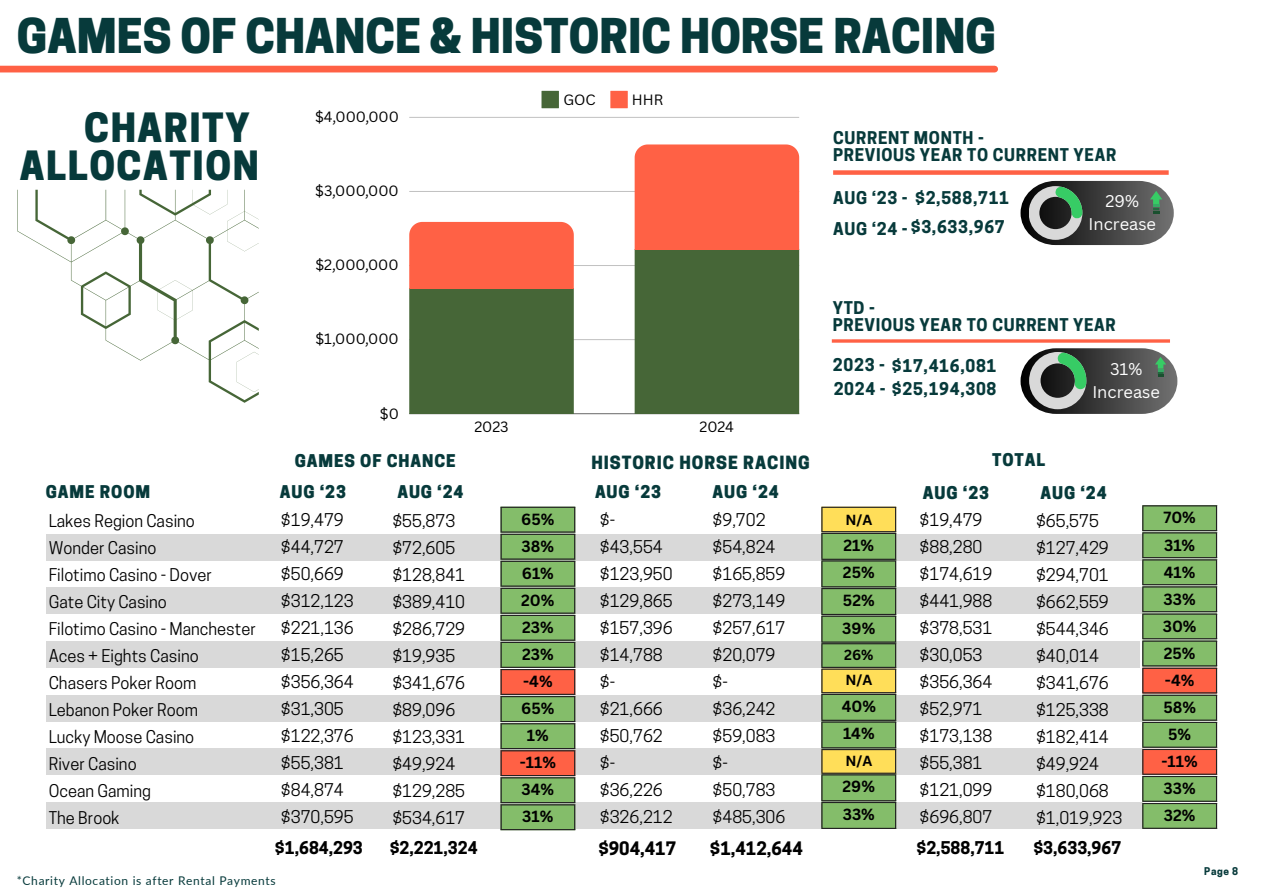
<style>
.page{position:relative;width:1263px;height:894px;background:#fff}
.page>*{position:absolute;margin:0;border:0;box-sizing:border-box;transform-origin:0 0}
.t1{font:800 45px "Cooper Hewitt";color:#073a3b}
.t2{font:800 37.8px/38.1px "Cooper Hewitt";letter-spacing:.04em;color:#073a3b;text-align:right}
.t3{font:700 17.4px "Cooper Hewitt";color:#000}
.t4{font:800 17.1px "Cooper Hewitt";letter-spacing:.055em;color:#073a3b}
.t5{font:16.5px/27px "Cooper Hewitt";color:#000}
.t6{font:700 16.5px/16.8px "Cooper Hewitt";letter-spacing:.04em;color:#073a3b}
.t7{font:800 16.5px "Cooper Hewitt";letter-spacing:.055em;color:#073a3b}
.t8{font:700 16.5px "Cooper Hewitt";color:#000}
.t9{font:16.5px/22.5px "Canva Sans";color:#fff;text-align:center}
.t10{font:700 15.75px "Canva Sans";color:#000}
.t11{font:14.55px "Canva Sans";color:#000}
.t12{font:700 14.25px "Canva Sans";color:#000}
.t13{font:12px "Lato";letter-spacing:.055em;color:#073a3b}
.t14{font:700 10.05px "Cooper Hewitt";color:#073a3b}
</style>
<div class="page">
<div style="left:0;top:66px;width:995px;height:6px;background:#ff6145"></div>
<div style="left:46px;top:534px;width:1096px;height:26px;background:#d9d9d9"></div>
<div style="left:46px;top:587px;width:1096px;height:27px;background:#d9d9d9"></div>
<div style="left:46px;top:641px;width:1094px;height:26px;background:#d9d9d9"></div>
<div style="left:46px;top:694px;width:1096px;height:27px;background:#d9d9d9"></div>
<div style="left:46px;top:748px;width:1096px;height:26px;background:#d9d9d9"></div>
<div style="left:46px;top:801px;width:1096px;height:27px;background:#d9d9d9"></div>
<svg style="left:500px;top:506px;width:75px;height:322px;background:#90a262"></svg>
<hr style="left:500px;top:804px;width:75px;height:1px;background:#222">
<hr style="left:500px;top:828px;width:75px;height:2px;background:#222">
<svg style="left:541px;top:91px;width:18px;height:17px"></svg>
<svg style="left:610px;top:91px;width:18px;height:17px"></svg>
<hr style="left:409px;top:413px;width:390px;height:1px;background:#000;opacity:.6">
<hr style="left:409px;top:339px;width:390px;height:1px;background:#c7c7c7">
<hr style="left:409px;top:265px;width:390px;height:1px;background:#c2c2c2">
<hr style="left:409px;top:191px;width:390px;height:1px;background:#c2c2c2">
<hr style="left:409px;top:117px;width:390px;height:1px;background:#c8c8c8">
<svg style="left:409px;top:222px;width:165px;height:191px;background:#87653c"></svg>
<svg style="left:635px;top:144px;width:164px;height:269px;background:#8e643d"></svg>
<div style="left:833px;top:170px;width:336px;height:5px;background:#ff6145"></div>
<svg style="left:1020px;top:181px;width:154px;height:64px;background:#626964"></svg>
<svg style="left:821px;top:506px;width:75px;height:321px;background:#94b360"></svg>
<hr style="left:821px;top:801px;width:75px;height:1px;background:#222">
<hr style="left:821px;top:827px;width:75px;height:1px;background:#222">
<svg style="left:1142px;top:505px;width:75px;height:322px;background:#8d9f60"></svg>
<hr style="left:1142px;top:802px;width:75px;height:1px;background:#222">
<hr style="left:1142px;top:827px;width:75px;height:1px;background:#222">
<svg style="left:17px;top:190px;width:242px;height:212px"></svg>
<svg style="left:237px;top:352px;width:22px;height:40px"></svg>
<svg style="left:1020px;top:348px;width:157px;height:66px;background:#636b66"></svg>
<hr style="left:832px;top:339px;width:338px;height:3px;background:#ff6145">
<h1 class="t1" style="left:17px;top:20px;width:981px">GAMES OF CHANCE &amp; HISTORIC HORSE RACING</h1>
<h4 class="t2" style="left:20px;top:114px;width:240px">CHARITY<br>ALLOCATION</h4>
<h3 class="t7" style="left:46px;top:485px;width:106px">GAME ROOM</h3>
<p class="t5" style="left:49px;top:509px;width:209px">Lakes Region Casino<br>Wonder Casino<br>Filotimo Casino - Dover<br>Gate City Casino<br>Filotimo Casino - Manchester<br>Aces + Eights Casino<br>Chasers Poker Room<br>Lebanon Poker Room<br>Lucky Moose Casino<br>River Casino<br>Ocean Gaming<br>The Brook</p>
<p class="t11" style="left:315px;top:107px;width:85px">$4,000,000</p>
<p class="t11" style="left:315px;top:181px;width:85px">$3,000,000</p>
<p class="t11" style="left:315px;top:255px;width:85px">$2,000,000</p>
<p class="t11" style="left:315px;top:329px;width:85px">$1,000,000</p>
<p class="t11" style="left:380px;top:403px;width:21px">$0</p>
<h3 class="t7" style="left:295px;top:454px;width:162px">GAMES OF CHANCE</h3>
<p class="t7" style="left:280px;top:485px;width:68px">AUG ‘23</p>
<p class="t7" style="left:397px;top:485px;width:68px">AUG ‘24</p>
<p class="t11" style="left:563px;top:89px;width:34px">GOC</p>
<p class="t11" style="left:632px;top:89px;width:33px">HHR</p>
<h3 class="t6" style="left:833px;top:132px;width:285px">CURRENT MONTH -<br>PREVIOUS YEAR TO CURRENT YEAR</h3>
<h3 class="t6" style="left:833px;top:192px;width:177px">AUG ‘23 - $2,588,711</h3>
<h3 class="t6" style="left:833px;top:222px;width:76px">AUG ‘24 -</h3>
<h3 class="t6" style="left:911px;top:220px;width:96px">$3,633,967</h3>
<h5 class="t9" style="left:1088px;top:190px;width:69px">29%<br>Increase</h5>
<p class="t11" style="left:474px;top:416px;width:36px">2023</p>
<p class="t11" style="left:699px;top:416px;width:36px">2024</p>
<h3 class="t4" style="left:591px;top:455px;width:220px">HISTORIC HORSE RACING</h3>
<p class="t6" style="left:833px;top:301px;width:285px">YTD -<br>PREVIOUS YEAR TO CURRENT YEAR</p>
<p class="t6" style="left:833px;top:359px;width:165px">2023 - $17,416,081</p>
<p class="t6" style="left:834px;top:382px;width:164px">2024 - $25,194,308</p>
<p class="t7" style="left:992px;top:454px;width:55px">TOTAL</p>
<p class="t9" style="left:1092px;top:357px;width:69px">31%<br>Increase</p>
<p class="t7" style="left:595px;top:485px;width:68px">AUG ‘23</p>
<p class="t7" style="left:713px;top:485px;width:68px">AUG ‘24</p>
<p class="t7" style="left:923px;top:486px;width:68px">AUG ‘23</p>
<p class="t7" style="left:1040px;top:486px;width:68px">AUG ‘24</p>
<p class="t5" style="left:281px;top:507px;width:74px">$19,479 $44,727 $50,669 $312,123 $221,136 $15,265 $356,364 $31,305 $122,376 $55,381 $84,874 $370,595</p>
<h4 class="t5" style="left:392px;top:509px;width:74px">$55,873 $72,605 $128,841 $389,410 $286,729 $19,935 $341,676 $89,096 $123,331 $49,924 $129,285 $534,617</h4>
<h4 class="t5" style="left:600px;top:508px;width:74px">$- $43,554 $123,950 $129,865 $157,396 $14,788 $- $21,666 $50,762 $- $36,226 $326,212</h4>
<h6 class="t5" style="left:713px;top:508px;width:74px">$9,702 $54,824 $165,859 $273,149 $257,617 $20,079 $- $36,242 $59,083 $- $50,783 $485,306</h6>
<h4 class="t5" style="left:919px;top:508px;width:74px">$19,479 $88,280 $174,619 $441,988 $378,531 $30,053 $356,364 $52,971 $173,138 $55,381 $121,099 $696,807</h4>
<h4 class="t5" style="left:1036px;top:509px;width:88px">$65,575 $127,429 $294,701 $662,559 $544,346 $40,014 $341,676 $125,338 $182,414 $49,924 $180,068 $1,019,923</h4>
<h3 class="t10" style="left:521px;top:508px;width:35px">65%</h3>
<h3 class="t10" style="left:522px;top:535px;width:34px">38%</h3>
<h3 class="t10" style="left:522px;top:562px;width:34px">61%</h3>
<h3 class="t10" style="left:521px;top:589px;width:35px">20%</h3>
<p class="t10" style="left:522px;top:616px;width:33px">23%</p>
<h5 class="t10" style="left:522px;top:643px;width:33px">23%</h5>
<h3 class="t10" style="left:523px;top:670px;width:31px">-4%</h3>
<h3 class="t10" style="left:521px;top:697px;width:35px">65%</h3>
<h3 class="t10" style="left:527px;top:724px;width:23px">1%</h3>
<h3 class="t10" style="left:520px;top:751px;width:38px">-11%</h3>
<h3 class="t10" style="left:522px;top:778px;width:34px">34%</h3>
<p class="t10" style="left:522px;top:805px;width:33px">31%</p>
<p class="t12" style="left:845px;top:509px;width:28px">N/A</p>
<p class="t10" style="left:843px;top:534px;width:32px">21%</p>
<p class="t10" style="left:843px;top:561px;width:33px">25%</p>
<p class="t10" style="left:843px;top:589px;width:33px">52%</p>
<p class="t10" style="left:842px;top:616px;width:34px">39%</p>
<p class="t12" style="left:844px;top:644px;width:31px">26%</p>
<p class="t12" style="left:845px;top:670px;width:28px">N/A</p>
<p class="t10" style="left:842px;top:694px;width:36px">40%</p>
<p class="t10" style="left:843px;top:722px;width:33px">14%</p>
<p class="t12" style="left:845px;top:750px;width:28px">N/A</p>
<p class="t10" style="left:843px;top:775px;width:34px">29%</p>
<p class="t10" style="left:843px;top:802px;width:34px">33%</p>
<p class="t8" style="left:275px;top:840px;width:89px">$1,684,293</p>
<h3 class="t8" style="left:390px;top:840px;width:89px">$2,221,324</h3>
<h3 class="t3" style="left:598px;top:841px;width:79px">$904,417</h3>
<h3 class="t3" style="left:710px;top:841px;width:94px">$1,412,644</h3>
<p class="t8" style="left:916px;top:840px;width:89px">$2,588,711</p>
<p class="t8" style="left:1033px;top:840px;width:89px">$3,633,967</p>
<p class="t10" style="left:1163px;top:506px;width:34px">70%</p>
<p class="t10" style="left:1164px;top:533px;width:33px">31%</p>
<p class="t10" style="left:1164px;top:560px;width:33px">41%</p>
<p class="t10" style="left:1164px;top:587px;width:34px">33%</p>
<p class="t10" style="left:1163px;top:614px;width:35px">30%</p>
<p class="t10" style="left:1164px;top:641px;width:33px">25%</p>
<h4 class="t10" style="left:1165px;top:668px;width:31px">-4%</h4>
<h4 class="t10" style="left:1163px;top:695px;width:34px">58%</h4>
<h4 class="t10" style="left:1168px;top:723px;width:25px">5%</h4>
<h4 class="t10" style="left:1161px;top:750px;width:38px">-11%</h4>
<h4 class="t10" style="left:1164px;top:777px;width:34px">33%</h4>
<h4 class="t10" style="left:1164px;top:804px;width:33px">32%</h4>
<p class="t13" style="left:17px;top:872px;width:260px">*Charity Allocation is after Rental Payments</p>
<h2 class="t14" style="left:1204px;top:867px;width:35px">Page 8</h2>
</div>
